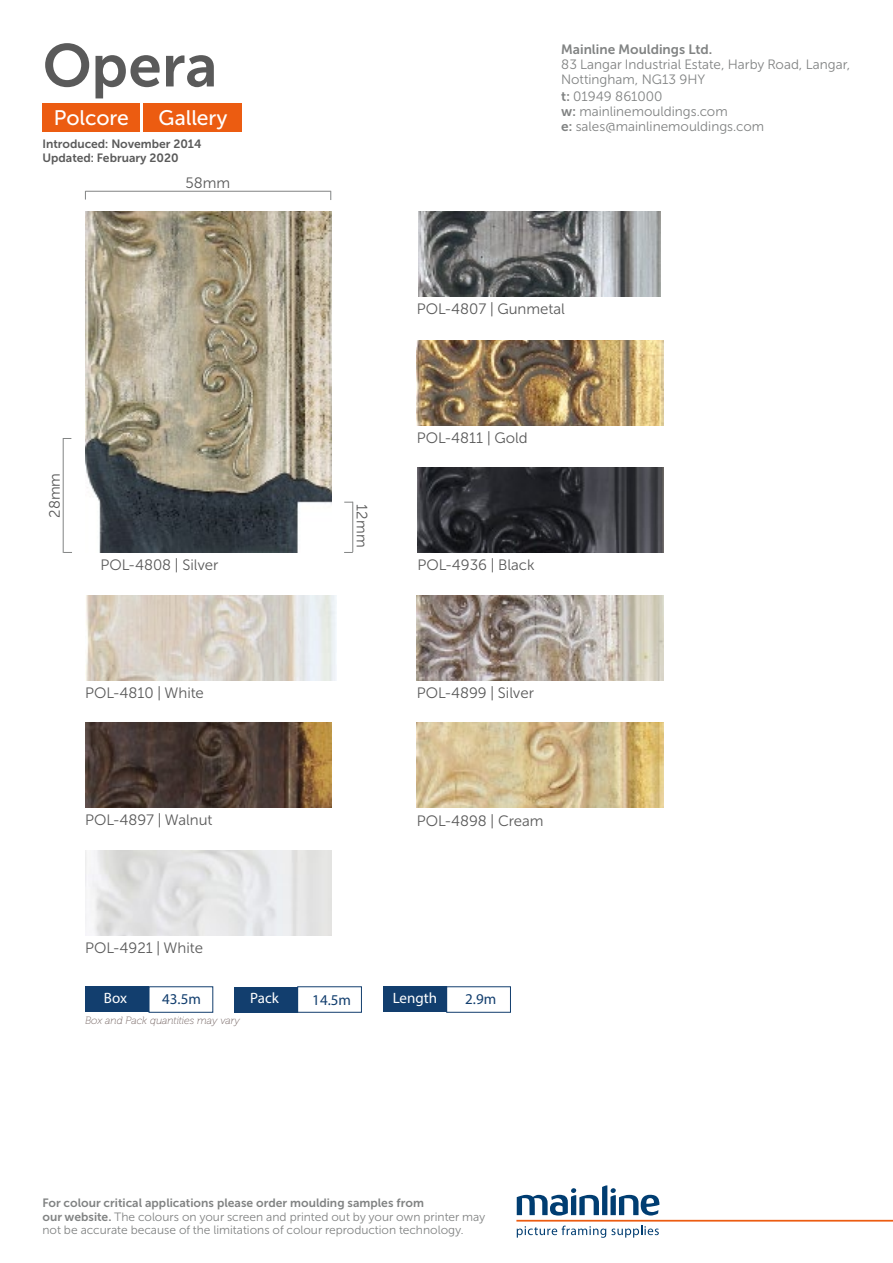
<style>
.page{position:relative;width:893px;height:1263px;background:#fff}
.page>*{position:absolute;margin:0;border:0;box-sizing:border-box;transform-origin:0 0}
.t1{font:60px "Museo Sans Cyrl 700";letter-spacing:-.005em;color:#5a5a5a}
.t2{font:21px "Museo Sans Cyrl 500";color:#fff}
.t3{font:15px "Museo Sans Cyrl 300";color:#5a5a5a}
.t4{font:15px "Myriad Pro";color:#123e6e}
.t5{font:15px "Myriad Pro";color:#fff}
.t6{font:13.5px/15px "Museo Sans Cyrl 300";color:#818383}
.t7{font:13.5px "Museo Sans Cyrl 700";color:#818383}
.t8{font:12px/13.5px "Museo Sans Cyrl 300";color:#818383}
.t9{font:12px "Museo Sans Cyrl 700";color:#818383}
.t10{font:12px "Museo Sans Cyrl 700";color:#5a5a5a}
.t11{font:italic 10.5px "Museo 100";color:#726260}
.s1{font-family:"Museo Sans Cyrl 700"}
</style>
<div class="page">
<svg style="left:517px;top:1225px;width:142px;height:13px"></svg>
<svg style="left:517px;top:1185px;width:142px;height:30px"></svg>
<hr style="left:516px;top:1220px;width:377px;height:1px;background:#ec5c11">
<div style="left:144px;top:103px;width:98px;height:29px;background:#ec5c11"></div>
<div style="left:43px;top:103px;width:97px;height:29px;background:#ec5c11"></div>
<img style="left:85px;top:211px;width:246px;height:342px">
<img style="left:418px;top:211px;width:242px;height:85px">
<img style="left:85px;top:595px;width:252px;height:85px">
<img style="left:417px;top:340px;width:246px;height:85px">
<img style="left:85px;top:723px;width:247px;height:85px">
<img style="left:417px;top:723px;width:246px;height:85px">
<img style="left:417px;top:595px;width:246px;height:85px">
<hr style="left:86px;top:191px;width:245px;height:1px;background:#818383">
<hr style="left:63px;top:439px;width:1px;height:114px;background:#818383">
<hr style="left:352px;top:502px;width:1px;height:50px;background:#818383">
<div style="left:85px;top:986px;width:64px;height:26px;background:#123e6e"></div>
<div style="left:234px;top:987px;width:64px;height:25px;background:#123e6e"></div>
<div style="left:383px;top:986px;width:63px;height:26px;background:#123e6e"></div>
<img style="left:417px;top:468px;width:247px;height:85px">
<h1 class="t1" style="left:43px;top:32px;width:177px">Opera</h1>
<h2 class="t2" style="left:54px;top:106px;width:76px">Polcore</h2>
<h2 class="t2" style="left:159px;top:106px;width:71px">Gallery</h2>
<p class="t10" style="left:43px;top:137px;width:161px">Introduced: November 2014</p>
<p class="t10" style="left:43px;top:151px;width:138px">Updated: February 2020</p>
<p class="t3" style="left:185px;top:174px;width:46px">58mm</p>
<p class="t3" style="left:46px;top:518px;width:46px;rotate:-90deg">28mm</p>
<p class="t3" style="left:101px;top:557px;width:119px">POL-4808 | Silver</p>
<p class="t3" style="left:85px;top:684px;width:120px">POL-4810 | White</p>
<p class="t7" style="left:561px;top:42px;width:152px">Mainline Mouldings Ltd.</p>
<p class="t6" style="left:561px;top:57px;width:291px">83 Langar Industrial Estate, Harby Road, Langar,<br>Nottingham, NG13 9HY</p>
<p class="t6" style="left:561px;top:89px;width:204px"><span class="s1">t:</span> 01949 861000<br><span class="s1">w:</span> mainlinemouldings.com<br><span class="s1">e:</span> sales@mainlinemouldings.com</p>
<p class="t3" style="left:370px;top:504px;width:45px;rotate:90deg">12mm</p>
<p class="t3" style="left:417px;top:301px;width:150px">POL-4807 | Gunmetal</p>
<p class="t3" style="left:417px;top:429px;width:112px">POL-4811 | Gold</p>
<p class="t3" style="left:417px;top:557px;width:118px">POL-4936 | Black</p>
<p class="t3" style="left:417px;top:684px;width:119px">POL-4899 | Silver</p>
<p class="t3" style="left:85px;top:812px;width:129px">POL-4897 | Walnut</p>
<p class="t3" style="left:417px;top:812px;width:128px">POL-4898 | Cream</p>
<p class="t3" style="left:85px;top:939px;width:119px">POL-4921 | White</p>
<p class="t5" style="left:104px;top:989px;width:25px">Box</p>
<p class="t4" style="left:162px;top:990px;width:40px">43.5m</p>
<p class="t5" style="left:250px;top:989px;width:30px">Pack</p>
<p class="t4" style="left:312px;top:990px;width:40px">14.5m</p>
<p class="t5" style="left:393px;top:989px;width:46px">Length</p>
<p class="t4" style="left:465px;top:989px;width:33px">2.9m</p>
<p class="t11" style="left:85px;top:1015px;width:156px">Box and Pack quantities may vary</p>
<p class="t9" style="left:43px;top:1196px;width:383px">For colour critical applications please order moulding samples from</p>
<p class="t8" style="left:43px;top:1210px;width:445px"><span class="s1">our website.</span> The colours on your screen and printed out by your own printer may not be accurate because of the limitations of colour reproduction technology.</p>
</div>
